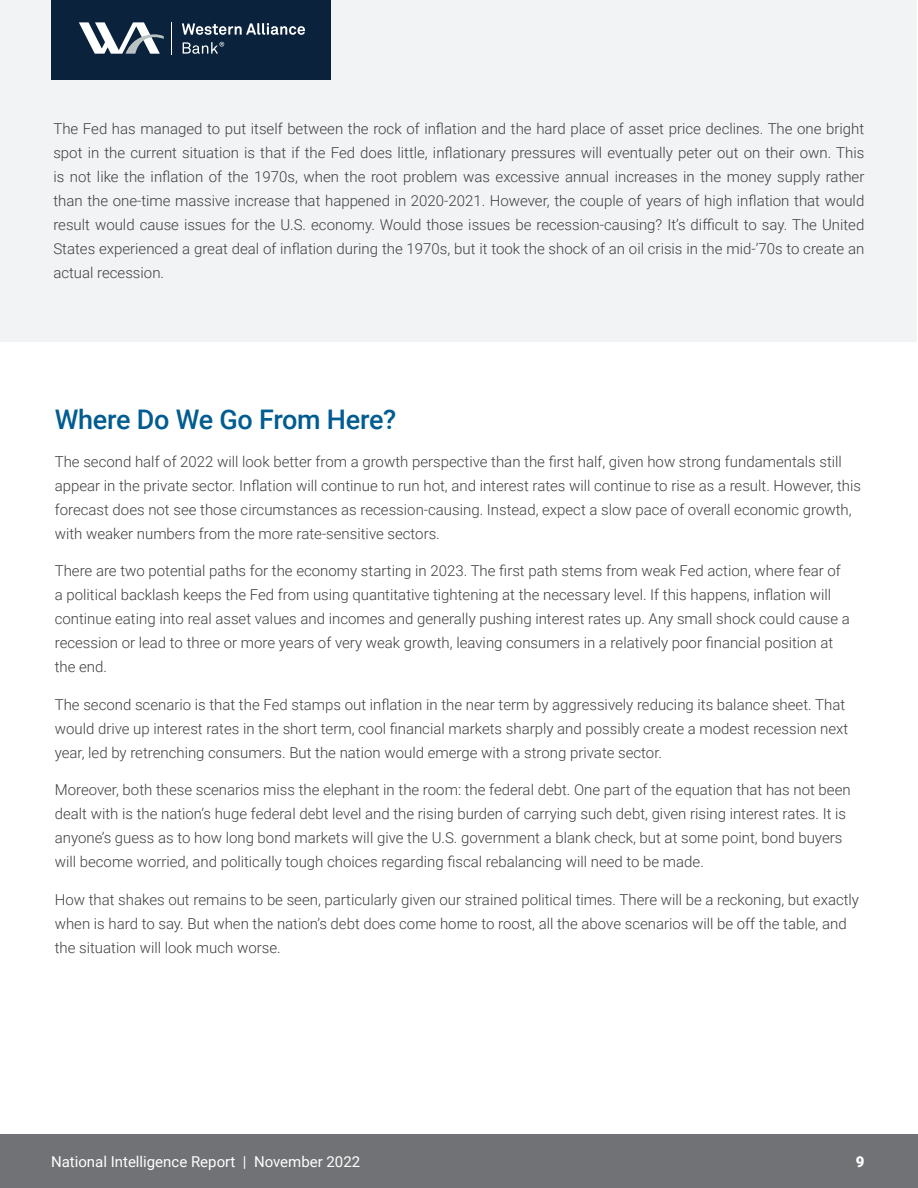
<style>
.page{position:relative;width:918px;height:1188px;background:#fff}
.page>*{position:absolute;margin:0;border:0;box-sizing:border-box;transform-origin:0 0}
.t1{font:500 27px "Roboto";letter-spacing:-.01em;color:#005c91}
.t2{font:300 15px/24px "Roboto";color:#3e3e3f}
.t3{font:15px "Roboto";color:#fff}
.t4{font:900 15px "Roboto";color:#fff}
</style>
<div class="page">
<div style="left:1px;top:0;width:916px;height:341px;background:#f2f3f4"></div>
<div style="left:0;top:1134px;width:918px;height:54px;background:#717275"></div>
<div style="left:51px;top:0;width:280px;height:80px;background:#0a223b"></div>
<svg style="left:182px;top:23px;width:123px;height:12px"></svg>
<svg style="left:79px;top:22px;width:85px;height:32px"></svg>
<svg style="left:183px;top:42px;width:41px;height:12px"></svg>
<hr style="left:171px;top:22px;width:1px;height:32px;background:#fff">
<p class="t2" style="left:53px;top:117px;width:813px;text-align:justify">The Fed has managed to put itself between the rock of inflation and the hard place of asset price declines. The one bright spot in the current situation is that if the Fed does little, inflationary pressures will eventually peter out on their own. This is not like the inflation of the 1970s, when the root problem was excessive annual increases in the money supply rather than the one-time massive increase that happened in 2020-2021. However, the couple of years of high inflation that would result would cause issues for the U.S. economy. Would those issues be recession-causing? It’s difficult to say. The United States experienced a great deal of inflation during the 1970s, but it took the shock of an oil crisis in the mid-’70s to create an actual recession.</p>
<p class="t1" style="left:55px;top:401px;width:343px">Where Do We Go From Here?</p>
<p class="t2" style="left:55px;top:449px;width:808px">The second half of 2022 will look better from a growth perspective than the first half, given how strong fundamentals still appear in the private sector. Inflation will continue to run hot, and interest rates will continue to rise as a result. However, this forecast does not see those circumstances as recession-causing. Instead, expect a slow pace of overall economic growth, with weaker numbers from the more rate-sensitive sectors.</p>
<p class="t2" style="left:55px;top:558px;width:797px">There are two potential paths for the economy starting in 2023. The first path stems from weak Fed action, where fear of a political backlash keeps the Fed from using quantitative tightening at the necessary level. If this happens, inflation will continue eating into real asset values and incomes and generally pushing interest rates up. Any small shock could cause a recession or lead to three or more years of very weak growth, leaving consumers in a relatively poor financial position at the end.</p>
<p class="t2" style="left:55px;top:692px;width:795px">The second scenario is that the Fed stamps out inflation in the near term by aggressively reducing its balance sheet. That would drive up interest rates in the short term, cool financial markets sharply and possibly create a modest recession next year, led by retrenching consumers. But the nation would emerge with a strong private sector.</p>
<p class="t2" style="left:55px;top:777px;width:797px">Moreover, both these scenarios miss the elephant in the room: the federal debt. One part of the equation that has not been dealt with is the nation’s huge federal debt level and the rising burden of carrying such debt, given rising interest rates. It is anyone’s guess as to how long bond markets will give the U.S. government a blank check, but at some point, bond buyers will become worried, and politically tough choices regarding fiscal rebalancing will need to be made.</p>
<p class="t2" style="left:55px;top:887px;width:806px">How that shakes out remains to be seen, particularly given our strained political times. There will be a reckoning, but exactly when is hard to say. But when the nation’s debt does come home to roost, all the above scenarios will be off the table, and the situation will look much worse.</p>
<p class="t3" style="left:51px;top:1151px;width:311px">National Intelligence Report | November 2022</p>
<p class="t4" style="left:856px;top:1151px;width:10px">9</p>
</div>
